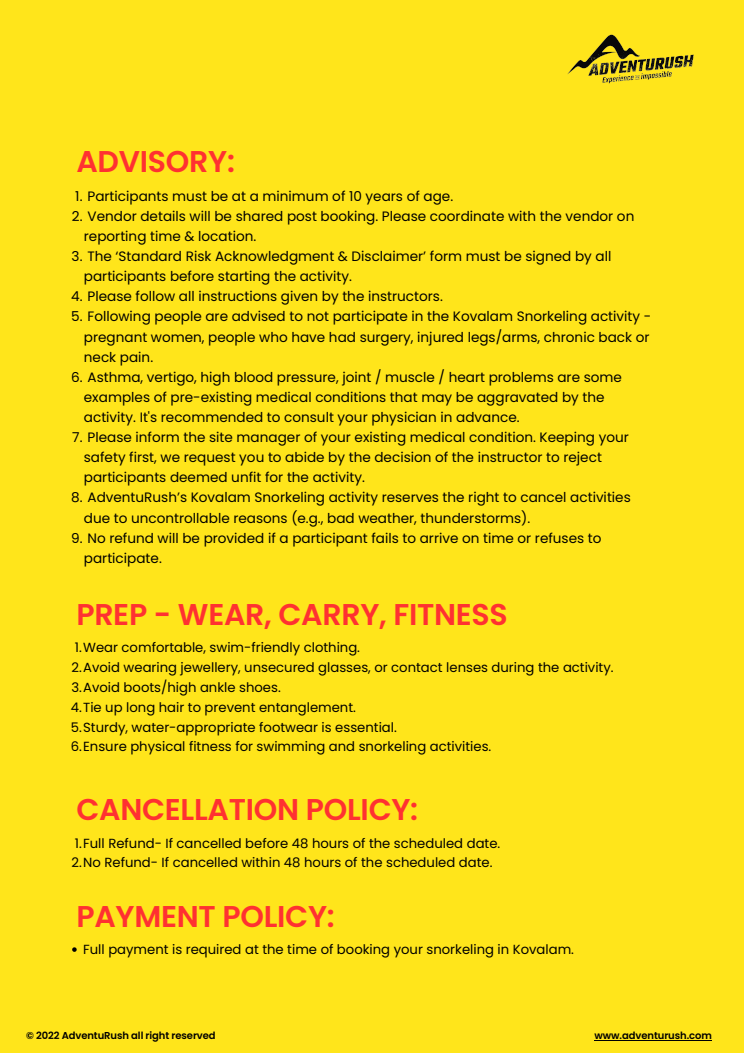
<style>
.page{position:relative;width:744px;height:1053px;background:#fff}
.page>*{position:absolute;margin:0;border:0;box-sizing:border-box;transform-origin:0 0}
.t1{font:600 30px "Poppins";letter-spacing:-.01em;color:#ff3131}
.t2{font:13.6px/20.1px "Poppins";color:#000}
.t3{font:13.2px/19.8px "Poppins";color:#000}
.t4{font:600 10px "Poppins";letter-spacing:-.01em;color:#000}
</style>
<div class="page">
<div style="left:0;top:0;width:744px;height:1052px;background:#ffe51b"></div>
<img style="left:567px;top:34px;width:127px;height:50px">
<hr style="left:595px;top:1039px;width:117px;height:1px;background:#000">
<svg style="left:72px;top:947px;width:5px;height:4px"></svg>
<h1 class="t1" style="left:76px;top:141px;width:160px">ADVISORY:</h1>
<p class="t2" style="left:75px;top:186px;width:379px">1. Participants must be at a minimum of 10 years of age.</p>
<p class="t2" style="left:84px;top:206px;width:552px;text-indent:-12px">2. Vendor details will be shared post booking. Please coordinate with the vendor on reporting time &amp; location.</p>
<p class="t2" style="left:84px;top:246px;width:529px;text-indent:-12px">3. The ‘Standard Risk Acknowledgment &amp; Disclaimer’ form must be signed by all participants before starting the activity.</p>
<p class="t2" style="left:71px;top:286px;width:373px">4. Please follow all instructions given by the instructors.</p>
<p class="t2" style="left:84px;top:306px;width:569px;text-indent:-13px">5. Following people are advised to not participate in the Kovalam Snorkeling activity - pregnant women, people who have had surgery, injured legs/arms, chronic back or neck pain.</p>
<p class="t2" style="left:84px;top:367px;width:540px;text-indent:-13px">6. Asthma, vertigo, high blood pressure, joint / muscle / heart problems are some examples of pre-existing medical conditions that may be aggravated by the activity. It's recommended to consult your physician in advance.</p>
<p class="t2" style="left:84px;top:427px;width:546px;text-indent:-12px">7. Please inform the site manager of your existing medical condition. Keeping your safety first, we request you to abide by the decision of the instructor to reject participants deemed unfit for the activity.</p>
<p class="t2" style="left:84px;top:487px;width:548px;text-indent:-13px">8. AdventuRush’s Kovalam Snorkeling activity reserves the right to cancel activities due to uncontrollable reasons (e.g., bad weather, thunderstorms).</p>
<p class="t2" style="left:84px;top:527px;width:519px;text-indent:-13px">9. No refund will be provided if a participant fails to arrive on time or refuses to participate.</p>
<h1 class="t1" style="left:76px;top:593px;width:433px">PREP - WEAR, CARRY, FITNESS</h1>
<p class="t3" style="left:71px;top:637px;width:544px;text-indent:4px">1.Wear comfortable, swim-friendly clothing.<br>2.Avoid wearing jewellery, unsecured glasses, or contact lenses during the activity.<br>3.Avoid boots/high ankle shoes.<br>4.Tie up long hair to prevent entanglement.<br>5.Sturdy, water-appropriate footwear is essential.<br>6.Ensure physical fitness for swimming and snorkeling activities.</p>
<h1 class="t1" style="left:76px;top:788px;width:343px">CANCELLATION POLICY:</h1>
<p class="t3" style="left:72px;top:832px;width:430px">1.Full Refund- If cancelled before 48 hours of the scheduled date.<br>2.No Refund- If cancelled within 48 hours of the scheduled date.</p>
<h1 class="t1" style="left:76px;top:894px;width:260px">PAYMENT POLICY:</h1>
<p class="t3" style="left:83px;top:939px;width:492px">Full payment is required at the time of booking your snorkeling in Kovalam.</p>
<p class="t4" style="left:26px;top:1028px;width:191px">© 2022 AdventuRush all right reserved</p>
<p class="t4" style="left:595px;top:1028px;width:119px">www.adventurush.com</p>
</div>
